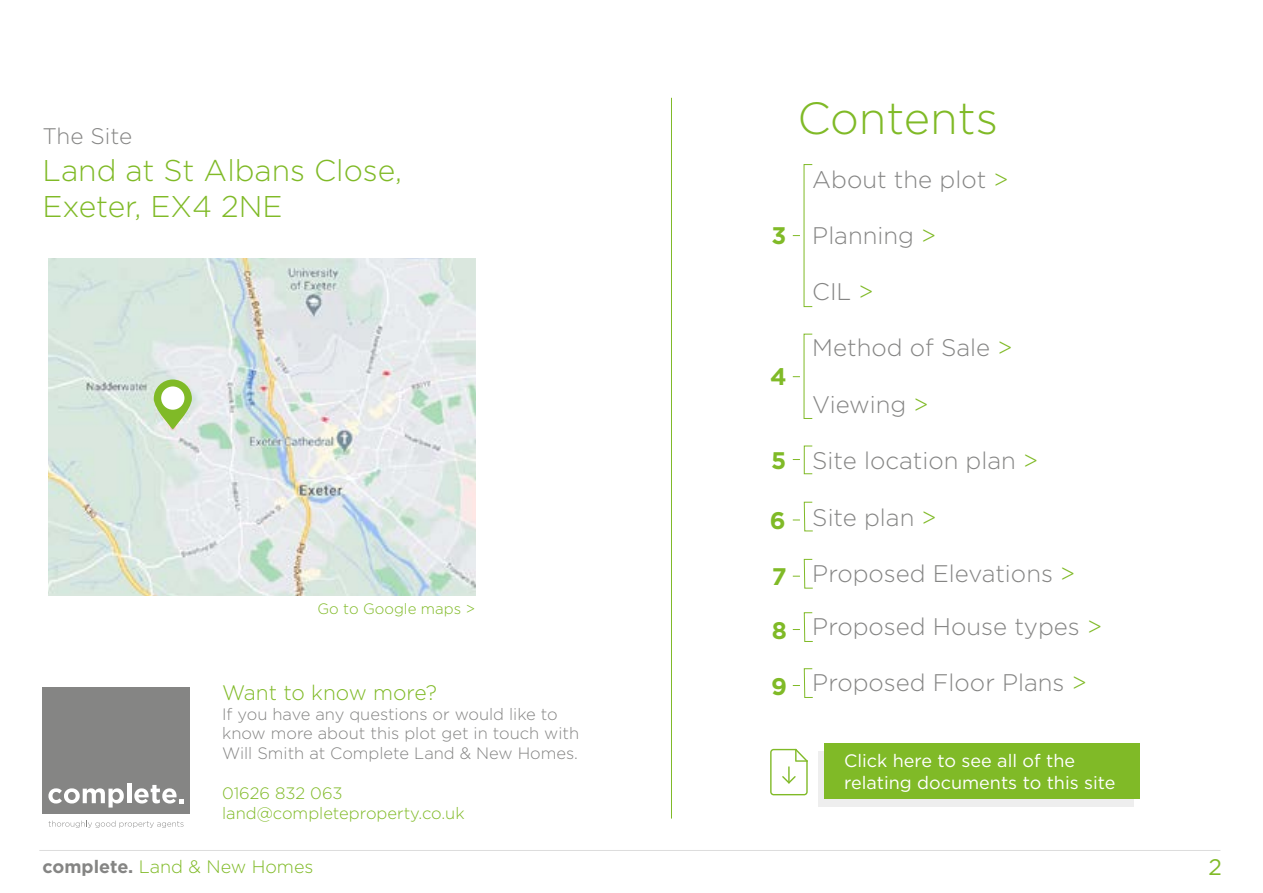
<style>
.page{position:relative;width:1263px;height:893px;background:#fff}
.page>*{position:absolute;margin:0;border:0;box-sizing:border-box;transform-origin:0 0}
.t1{font:300 45px "Gotham";color:#80ba27}
.t2{font:300 30px/36px "Gotham";color:#80ba27}
.t3{font:300 24px "Gotham";color:#858584}
.t4{font:700 24px "Gotham";color:#80ba27}
.t5{font:300 22.5px "Gotham";color:#858584}
.t6{font:22.5px "Gotham";color:#80ba27}
.t7{font:300 21px "Gotham";color:#80ba27}
.t8{font:18px/21.6px "Gotham";color:#fff}
.t9{font:300 18px "Gotham";color:#80ba27}
.t10{font:300 16.5px/19.8px "Gotham";color:#858584}
.t11{font:300 16.5px/19.8px "Gotham";color:#80ba27}
.t12{font:300 15px "Gotham";color:#80ba27}
.s1{font-weight:700;color:#858584}
.s2{color:#80ba27}
.s3{font-weight:700;color:#80ba27}
</style>
<div class="page">
<img style="left:49px;top:259px;width:426px;height:336px">
<hr style="left:671px;top:98px;width:1px;height:721px;background:#80ba27">
<div style="left:43px;top:687px;width:147px;height:126px;background:#858584"></div>
<svg style="left:48px;top:821px;width:135px;height:7px"></svg>
<svg style="left:48px;top:788px;width:76px;height:19px"></svg>
<hr style="left:127px;top:783px;width:4px;height:20px;background:#fff">
<svg style="left:134px;top:785px;width:50px;height:18px"></svg>
<div style="left:804px;top:446px;width:9px;height:28px;border:1px solid #80ba27"></div>
<svg style="left:793px;top:501px;width:20px;height:31px"></svg>
<svg style="left:793px;top:559px;width:20px;height:30px"></svg>
<svg style="left:793px;top:612px;width:20px;height:30px"></svg>
<svg style="left:793px;top:668px;width:20px;height:30px"></svg>
<div style="left:818px;top:751px;width:316px;height:55px;background:#eee"></div>
<div style="left:824px;top:744px;width:316px;height:55px;background:#80ba27"></div>
<svg style="left:770px;top:749px;width:38px;height:46px"></svg>
<hr style="left:39px;top:850px;width:1181px;height:1px;background:#ddd">
<svg style="left:154px;top:379px;width:38px;height:50px"></svg>
<div style="left:161px;top:386px;width:23px;height:24px;background:#fff;border-radius:50%"></div>
<p class="t5" style="left:43px;top:122px;width:91px">The Site</p>
<p class="t2" style="left:43px;top:151px;width:361px">Land at St Albans Close,<br>Exeter, EX4 2NE</p>
<p class="t12" style="left:317px;top:599px;width:159px">Go to Google maps &gt;</p>
<p class="t7" style="left:222px;top:679px;width:216px">Want to know more?</p>
<p class="t10" style="left:222px;top:703px;width:359px">If you have any questions or would like to know more about this plot get in touch with<br>Will Smith at Complete Land &amp; New Homes.</p>
<p class="t11" style="left:222px;top:783px;width:244px">01626 832 063 land@completeproperty.co.uk</p>
<p class="t9" style="left:43px;top:856px;width:272px"><span class="s1">complete.</span> Land &amp; New Homes</p>
<h1 class="t1" style="left:797px;top:89px;width:202px">Contents</h1>
<p class="t3" style="left:812px;top:164px;width:198px">About the plot <span class="s2">&gt;</span></p>
<p class="t3" style="left:771px;top:220px;width:166px"><span class="s3">3</span> Planning <span class="s2">&gt;</span></p>
<p class="t3" style="left:812px;top:277px;width:63px">CIL <span class="s2">&gt;</span></p>
<p class="t3" style="left:812px;top:333px;width:202px">Method of Sale <span class="s2">&gt;</span></p>
<p class="t3" style="left:812px;top:389px;width:118px">Viewing <span class="s2">&gt;</span></p>
<p class="t3" style="left:771px;top:446px;width:268px"><span class="s3">5</span> Site location plan <span class="s2">&gt;</span></p>
<p class="t3" style="left:770px;top:502px;width:168px"><span class="s3">6</span> Site plan <span class="s2">&gt;</span></p>
<p class="t4" style="left:770px;top:360px;width:18px">4</p>
<p class="t3" style="left:772px;top:558px;width:305px"><span class="s3">7</span> Proposed Elevations <span class="s2">&gt;</span></p>
<p class="t3" style="left:772px;top:611px;width:332px"><span class="s3">8</span> Proposed House types <span class="s2">&gt;</span></p>
<p class="t3" style="left:771px;top:667px;width:317px"><span class="s3">9</span> Proposed Floor Plans <span class="s2">&gt;</span></p>
<p class="t8" style="left:844px;top:750px;width:273px">Click here to see all of the relating documents to this site</p>
<p class="t6" style="left:1208px;top:853px;width:15px">2</p>
</div>
